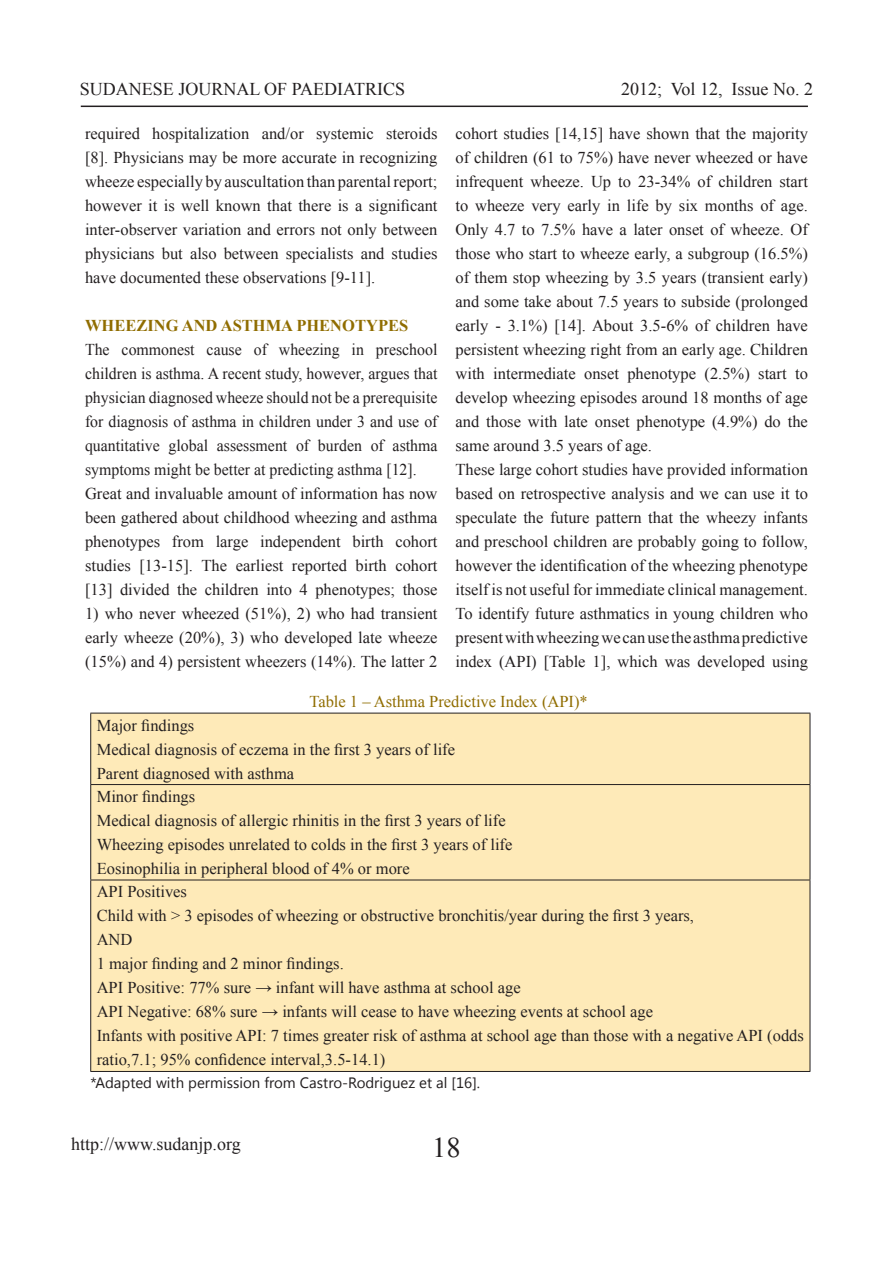
<style>
.page{position:relative;width:893px;height:1263px;background:#fff}
.page>*{position:absolute;margin:0;border:0;box-sizing:border-box;transform-origin:0 0}
.t1{font:28.5px "Times New Roman";color:#231f20}
.t2{font:18px "Times New Roman";color:#231f20}
.t3{font:16.5px/24px "Times New Roman";color:#231f20;text-align:justify}
.t4{font:16.5px/24px "Times New Roman";color:#231f20;text-align:justify;scale:.96 1}
.t5{font:16.5px "Times New Roman";color:#906d00}
.t6{font:700 16.5px "Times New Roman";color:#906d00}
.t7{font:15px "Segoe UI";color:#231f20}
</style>
<div class="page">
<hr style="left:81px;top:106px;width:727px;height:1px;background:#231f20">
<div style="left:91px;top:714px;width:719px;height:357px;background:#feeab8"></div>
<hr style="left:90px;top:713px;width:720px;height:1px;background:#231f20">
<hr style="left:90px;top:713px;width:1px;height:71px;background:#231f20">
<hr style="left:810px;top:713px;width:1px;height:71px;background:#231f20">
<hr style="left:90px;top:784px;width:720px;height:1px;background:#231f20">
<hr style="left:90px;top:785px;width:1px;height:95px;background:#231f20">
<hr style="left:810px;top:785px;width:1px;height:95px;background:#231f20">
<hr style="left:90px;top:880px;width:720px;height:1px;background:#231f20">
<hr style="left:90px;top:880px;width:1px;height:191px;background:#231f20">
<hr style="left:810px;top:880px;width:1px;height:191px;background:#231f20">
<hr style="left:90px;top:1071px;width:720px;height:1px;background:#231f20">
<p class="t2" style="left:80px;top:77px;width:327px">SUDANESE JOURNAL OF PAEDIATRICS</p>
<p class="t2" style="left:621px;top:77px;width:193px">2012; Vol 12, Issue No. 2</p>
<p class="t3" style="left:455px;top:121px;width:354px">cohort studies [14,15] have shown that the majority of children (61 to 75%) have never wheezed or have infrequent wheeze. Up to 23-34% of children start to wheeze very early in life by six months of age.<br>Only 4.7 to 7.5% have a later onset of wheeze. Of those who start to wheeze early, a subgroup (16.5%) of them stop wheezing by 3.5 years (transient early) and some take about 7.5 years to subside (prolonged early - 3.1%) [14]. About 3.5-6% of children have persistent wheezing right from an early age. Children with intermediate onset phenotype (2.5%) start to develop wheezing episodes around 18 months of age and those with late onset phenotype (4.9%) do the same around 3.5 years of age.</p>
<p class="t3" style="left:455px;top:457px;width:354px">These large cohort studies have provided information based on retrospective analysis and we can use it to speculate the future pattern that the wheezy infants and preschool children are probably going to follow, however the identification of the wheezing phenotype itself is not useful for immediate clinical management.</p>
<p class="t3" style="left:455px;top:601px;width:354px">To identify future asthmatics in young children who present with wheezing we can use the asthma predictive index (API) [Table 1], which was developed using</p>
<p class="t5" style="left:309px;top:690px;width:280px">Table 1 – Asthma Predictive Index (API)*</p>
<p class="t3" style="left:85px;top:121px;width:354px">required hospitalization and/or systemic steroids [8]. Physicians may be more accurate in recognizing wheeze especially by auscultation than parental report; however it is well known that there is a significant inter-observer variation and errors not only between physicians but also between specialists and studies have documented these observations [9-11].</p>
<p class="t6" style="left:85px;top:314px;width:325px">WHEEZING AND ASTHMA PHENOTYPES</p>
<p class="t4" style="left:85px;top:337px;width:369px">The commonest cause of wheezing in preschool children is asthma. A recent study, however, argues that physician diagnosed wheeze should not be a prerequisite for diagnosis of asthma in children under 3 and use of quantitative global assessment of burden of asthma symptoms might be better at predicting asthma [12].</p>
<p class="t3" style="left:85px;top:481px;width:354px">Great and invaluable amount of information has now been gathered about childhood wheezing and asthma phenotypes from large independent birth cohort studies [13-15]. The earliest reported birth cohort [13] divided the children into 4 phenotypes; those</p>
<p class="t3" style="left:85px;top:601px;width:354px">1) who never wheezed (51%), 2) who had transient early wheeze (20%), 3) who developed late wheeze (15%) and 4) persistent wheezers (14%). The latter 2</p>
<p class="t3" style="left:97px;top:713px;width:99px">Major findings</p>
<p class="t3" style="left:97px;top:737px;width:360px">Medical diagnosis of eczema in the first 3 years of life</p>
<p class="t3" style="left:97px;top:761px;width:199px">Parent diagnosed with asthma</p>
<p class="t3" style="left:97px;top:784px;width:100px">Minor findings</p>
<p class="t3" style="left:97px;top:808px;width:410px">Medical diagnosis of allergic rhinitis in the first 3 years of life</p>
<p class="t3" style="left:97px;top:832px;width:417px">Wheezing episodes unrelated to colds in the first 3 years of life</p>
<p class="t3" style="left:97px;top:856px;width:315px">Eosinophilia in peripheral blood of 4% or more</p>
<p class="t3" style="left:97px;top:880px;width:92px">API Positives</p>
<p class="t3" style="left:97px;top:904px;width:599px">Child with &gt; 3 episodes of wheezing or obstructive bronchitis/year during the first 3 years,</p>
<p class="t3" style="left:97px;top:928px;width:37px">AND</p>
<p class="t3" style="left:97px;top:952px;width:249px">1 major finding and 2 minor findings.</p>
<p class="t3" style="left:97px;top:976px;width:425px">API Positive: 77% sure → infant will have asthma at school age</p>
<p class="t3" style="left:97px;top:1000px;width:558px">API Negative: 68% sure → infants will cease to have wheezing events at school age</p>
<p class="t3" style="left:97px;top:1024px;width:709px">Infants with positive API: 7 times greater risk of asthma at school age than those with a negative API (odds ratio,7.1; 95% confidence interval,3.5-14.1)</p>
<p class="t7" style="left:90px;top:1072px;width:391px">*Adapted with permission from Castro-Rodriguez et al [16].</p>
<p class="t2" style="left:71px;top:1132px;width:171px">http://www.sudanjp.org</p>
<p class="t1" style="left:432px;top:1128px;width:30px">18</p>
</div>
